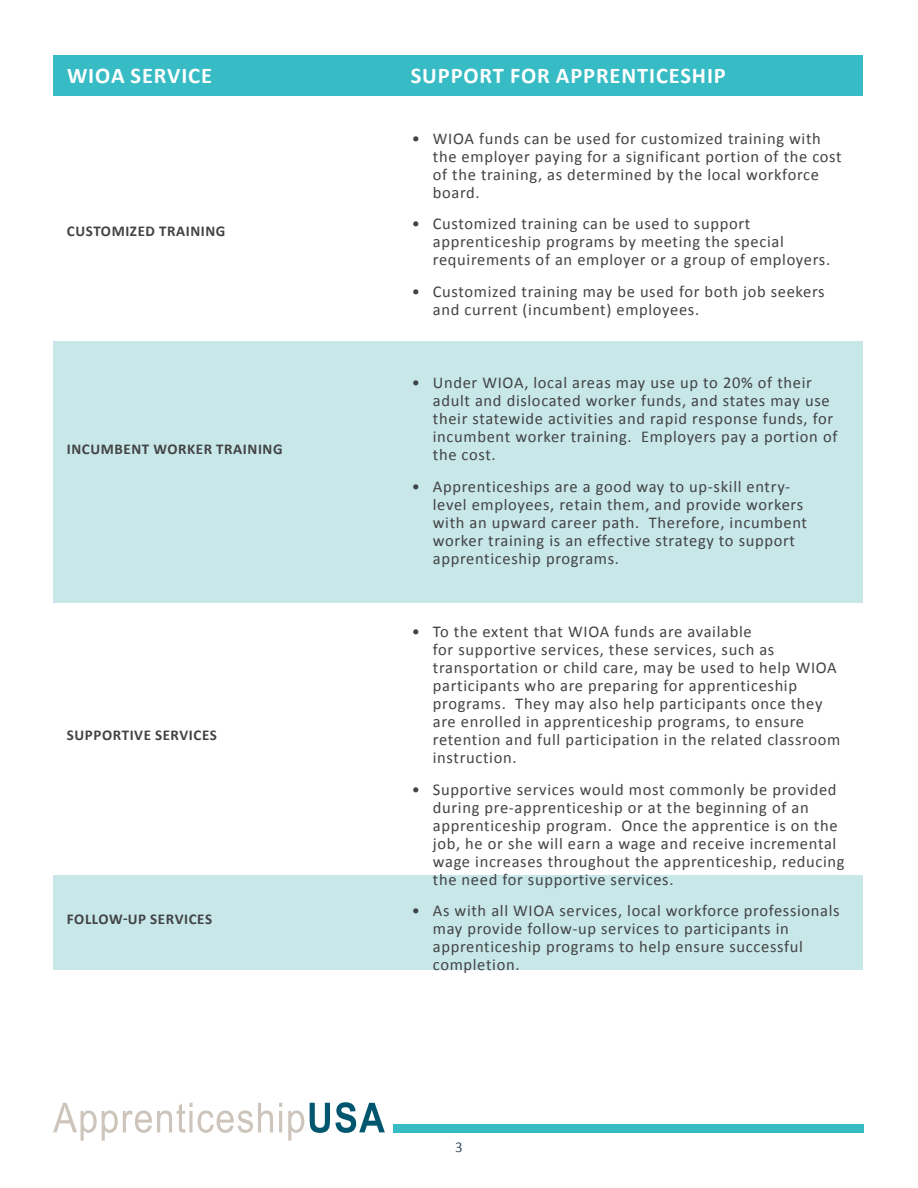
<style>
.page{position:relative;width:918px;height:1188px;background:#fff}
.page>*{position:absolute;margin:0;border:0;box-sizing:border-box;transform-origin:0 0}
.t1{font:700 22.5px "Calibri";letter-spacing:.04em;color:#fff}
.t2{font:16.5px/18px "Calibri";letter-spacing:.04em;color:#424344}
.t3{font:700 15px "Calibri";letter-spacing:.04em;color:#424344}
.t4{font:15px "Calibri";color:#405967}
</style>
<div class="page">
<div style="left:53px;top:341px;width:810px;height:261px;background:#c8e7e9"></div>
<div style="left:53px;top:875px;width:810px;height:95px;background:#c8e7e9"></div>
<div style="left:53px;top:55px;width:810px;height:41px;background:#37bbc4"></div>
<div style="left:393px;top:1125px;width:471px;height:8px;background:#37bbc4"></div>
<svg style="left:53px;top:1103px;width:220px;height:38px"></svg>
<svg style="left:279px;top:1103px;width:3px;height:4px"></svg>
<hr style="left:279px;top:1111px;width:3px;height:21px;background:#cdc4bb">
<svg style="left:288px;top:1110px;width:16px;height:31px"></svg>
<svg style="left:310px;top:1102px;width:75px;height:31px"></svg>
<h1 class="t1" style="left:67px;top:61px;width:147px">WIOA SERVICE</h1>
<h1 class="t1" style="left:411px;top:61px;width:317px">SUPPORT FOR APPRENTICESHIP</h1>
<p class="t3" style="left:67px;top:221px;width:160px">CUSTOMIZED TRAINING</p>
<p class="t3" style="left:67px;top:440px;width:217px">INCUMBENT WORKER TRAINING</p>
<p class="t3" style="left:67px;top:725px;width:151px">SUPPORTIVE SERVICES</p>
<p class="t3" style="left:67px;top:910px;width:147px">FOLLOW-UP SERVICES</p>
<p class="t2" style="left:433px;top:129px;width:410px;text-indent:-21px">• WIOA funds can be used for customized training with the employer paying for a significant portion of the cost of the training, as determined by the local workforce board.</p>
<p class="t2" style="left:433px;top:215px;width:399px;text-indent:-21px">• Customized training can be used to support apprenticeship programs by meeting the special requirements of an employer or a group of employers.</p>
<p class="t2" style="left:433px;top:282px;width:393px;text-indent:-21px">• Customized training may be used for both job seekers and current (incumbent) employees.</p>
<p class="t2" style="left:433px;top:374px;width:406px;text-indent:-21px">• Under WIOA, local areas may use up to 20% of their adult and dislocated worker funds, and states may use their statewide activities and rapid response funds, for incumbent worker training. Employers pay a portion of the cost.</p>
<p class="t2" style="left:433px;top:477px;width:376px;text-indent:-21px">• Apprenticeships are a good way to up-skill entry&shy;level employees, retain them, and provide workers with an upward career path. Therefore, incumbent worker training is an effective strategy to support apprenticeship programs.</p>
<p class="t2" style="left:433px;top:623px;width:409px;text-indent:-21px">• To the extent that WIOA funds are available<br>for supportive services, these services, such as transportation or child care, may be used to help WIOA participants who are preparing for apprenticeship programs. They may also help participants once they are enrolled in apprenticeship programs, to ensure retention and full participation in the related classroom instruction.</p>
<p class="t2" style="left:433px;top:780px;width:413px;text-indent:-21px">• Supportive services would most commonly be provided during pre-apprenticeship or at the beginning of an apprenticeship program. Once the apprentice is on the job, he or she will earn a wage and receive incremental wage increases throughout the apprenticeship, reducing the need for supportive services.</p>
<p class="t2" style="left:433px;top:902px;width:408px;text-indent:-21px">• As with all WIOA services, local workforce professionals may provide follow-up services to participants in apprenticeship programs to help ensure successful completion.</p>
<p class="t4" style="left:455px;top:1137px;width:9px">3</p>
</div>
